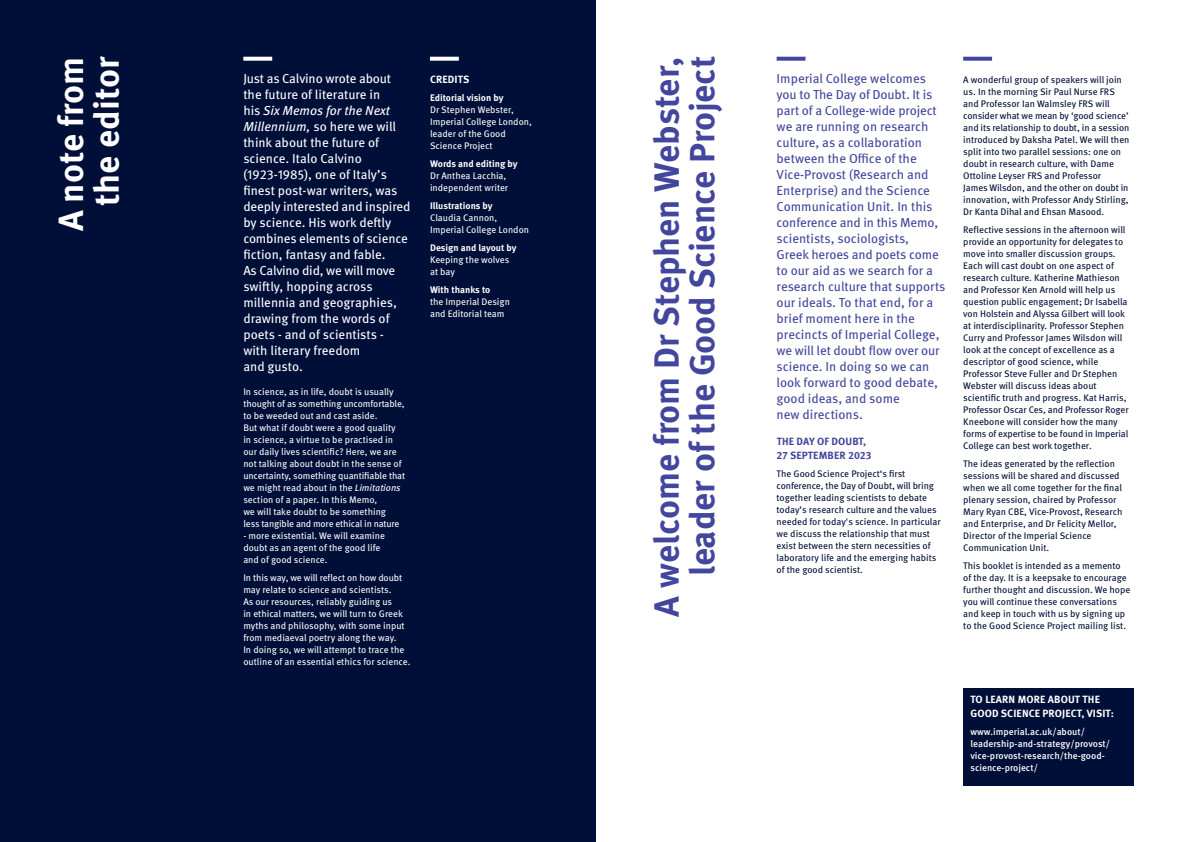
<style>
.page{position:relative;width:1191px;height:842px;background:#fff}
.page>*{position:absolute;margin:0;border:0;box-sizing:border-box;transform-origin:0 0}
.t1{font:700 35px/35.5px "Meta Pro";color:#43469d;text-align:right}
.t2{font:700 35px/35.5px "Meta Pro";color:#fff;text-align:right}
.t3{font:13px/16px "Meta Pro";letter-spacing:-.005em;color:#43469d}
.t4{font:13px/16px "Meta Pro";letter-spacing:-.005em;color:#fff}
.t5{font:700 10.5px/14px "Meta Pro";letter-spacing:.01em;color:#fff}
.t6{font:700 10.5px/14px "Meta Pro";letter-spacing:.01em;color:#43469d}
.t7{font:9.5px/12px "Meta Pro";letter-spacing:-.005em;color:#000f38}
.t8{font:9.5px/12px "Meta Pro";color:#fff}
.t9{font:500 9.5px/12px "Meta Pro";color:#fff}
.t10{font:700 9.5px "Meta Pro";color:#fff}
.s1{font-style:italic}
</style>
<div class="page">
<div style="left:0;top:0;width:595px;height:842px;background:#000f38"></div>
<div style="left:963px;top:688px;width:171px;height:97px;background:#000f38"></div>
<svg style="left:243px;top:57px;width:29px;height:4px"></svg>
<svg style="left:430px;top:57px;width:29px;height:4px"></svg>
<svg style="left:776px;top:57px;width:29px;height:4px"></svg>
<svg style="left:963px;top:57px;width:29px;height:4px"></svg>
<h1 class="t2" style="left:51px;top:231px;width:176px;rotate:-90deg">A note from the editor</h1>
<p class="t4" style="left:243px;top:69px;width:169px">Just as Calvino wrote about the future of literature in<br>his <span class="s1">Six Memos for the Next<br>Millennium,</span> so here we will think about the future of science. Italo Calvino (1923-1985), one of Italy’s finest post-war writers, was deeply interested and inspired by science. His work deftly combines elements of science fiction, fantasy and fable.<br>As Calvino did, we will move swiftly, hopping across millennia and geographies, drawing from the words of poets - and of scientists - with literary freedom<br>and gusto.</p>
<p class="t8" style="left:243px;top:385px;width:163px">In science, as in life, doubt is usually thought of as something uncomfortable, to be weeded out and cast aside.<br>But what if doubt were a good quality in science, a virtue to be practised in our daily lives scientific? Here, we are not talking about doubt in the sense of uncertainty, something quantifiable that we might read about in the <span class="s1">Limitations </span>section of a paper. In this Memo,<br>we will take doubt to be something<br>less tangible and more ethical in nature</p>
<p class="t8" style="left:243px;top:529px;width:143px">- more existential. We will examine doubt as an agent of the good life and of good science.</p>
<p class="t8" style="left:243px;top:571px;width:169px">In this way, we will reflect on how doubt may relate to science and scientists.<br>As our resources, reliably guiding us<br>in ethical matters, we will turn to Greek myths and philosophy, with some input from mediaeval poetry along the way.<br>In doing so, we will attempt to trace the outline of an essential ethics for science.</p>
<p class="t5" style="left:430px;top:71px;width:41px">CREDITS</p>
<p class="t10" style="left:430px;top:90px;width:75px">Editorial vision by</p>
<p class="t8" style="left:430px;top:103px;width:103px">Dr Stephen Webster,<br>Imperial College London, leader of the Good<br>Science Project</p>
<p class="t10" style="left:430px;top:156px;width:89px">Words and editing by</p>
<p class="t8" style="left:430px;top:169px;width:80px">Dr Anthea Lacchia, independent writer</p>
<p class="t10" style="left:430px;top:198px;width:64px">Illustrations by</p>
<p class="t8" style="left:430px;top:211px;width:101px">Claudia Cannon,<br>Imperial College London</p>
<p class="t10" style="left:430px;top:240px;width:88px">Design and layout by</p>
<p class="t8" style="left:430px;top:253px;width:81px">Keeping the wolves at bay</p>
<p class="t10" style="left:430px;top:282px;width:62px">With thanks to</p>
<p class="t8" style="left:430px;top:295px;width:81px">the Imperial Design and Editorial team</p>
<h1 class="t1" style="left:647px;top:616px;width:562px;rotate:-90deg">A welcome from Dr Stephen Webster, leader of the Good Science Project</h1>
<p class="t3" style="left:776px;top:69px;width:170px">Imperial College welcomes you to The Day of Doubt. It is part of a College-wide project we are running on research culture, as a collaboration between the Office of the<br>Vice-Provost (Research and<br>Enterprise) and the Science<br>Communication Unit. In this conference and in this Memo, scientists, sociologists,<br>Greek heroes and poets come to our aid as we search for a research culture that supports our ideals. To that end, for a brief moment here in the precincts of Imperial College, we will let doubt flow over our science. In doing so we can look forward to good debate, good ideas, and some<br>new directions.</p>
<p class="t6" style="left:776px;top:433px;width:96px">THE DAY OF DOUBT,<br>27 SEPTEMBER 2023</p>
<p class="t7" style="left:776px;top:467px;width:166px">The Good Science Project‘s first conference, the Day of Doubt, will bring together leading scientists to debate today’s research culture and the values needed for today's science. In particular we discuss the relationship that must exist between the stern necessities of laboratory life and the emerging habits of the good scientist.</p>
<p class="t7" style="left:963px;top:73px;width:168px">A wonderful group of speakers will join us. In the morning Sir Paul Nurse FRS and Professor Ian Walmsley FRS will consider what we mean by ‘good science’ and its relationship to doubt, in a session introduced by Daksha Patel. We will then split into two parallel sessions: one on doubt in research culture, with Dame Ottoline Leyser FRS and Professor<br>James Wilsdon, and the other on doubt in innovation, with Professor Andy Stirling, Dr Kanta Dihal and Ehsan Masood.</p>
<p class="t7" style="left:963px;top:223px;width:167px">Reflective sessions in the afternoon will provide an opportunity for delegates to move into smaller discussion groups.<br>Each will cast doubt on one aspect of research culture. Katherine Mathieson and Professor Ken Arnold will help us question public engagement; Dr Isabella von Holstein and Alyssa Gilbert will look at interdisciplinarity. Professor Stephen Curry and Professor James Wilsdon will look at the concept of excellence as a descriptor of good science, while Professor Steve Fuller and Dr Stephen Webster will discuss ideas about scientific truth and progress. Kat Harris, Professor Oscar Ces, and Professor Roger Kneebone will consider how the many forms of expertise to be found in Imperial College can best work together.</p>
<p class="t7" style="left:963px;top:457px;width:161px">The ideas generated by the reflection sessions will be shared and discussed when we all come together for the final plenary session, chaired by Professor Mary Ryan CBE, Vice-Provost, Research and Enterprise, and Dr Felicity Mellor, Director of the Imperial Science Communication Unit.</p>
<p class="t7" style="left:963px;top:559px;width:169px">This booklet is intended as a memento of the day. It is a keepsake to encourage further thought and discussion. We hope you will continue these conversations and keep in touch with us by signing up to the Good Science Project mailing list.</p>
<p class="t5" style="left:970px;top:691px;width:145px">TO LEARN MORE ABOUT THE<br>GOOD SCIENCE PROJECT, VISIT:</p>
<p class="t9" style="left:970px;top:725px;width:141px">www.imperial.ac.uk/about/ leadership-and-strategy/provost/ vice-provost-research/the-good&shy;science-project/</p>
</div>
